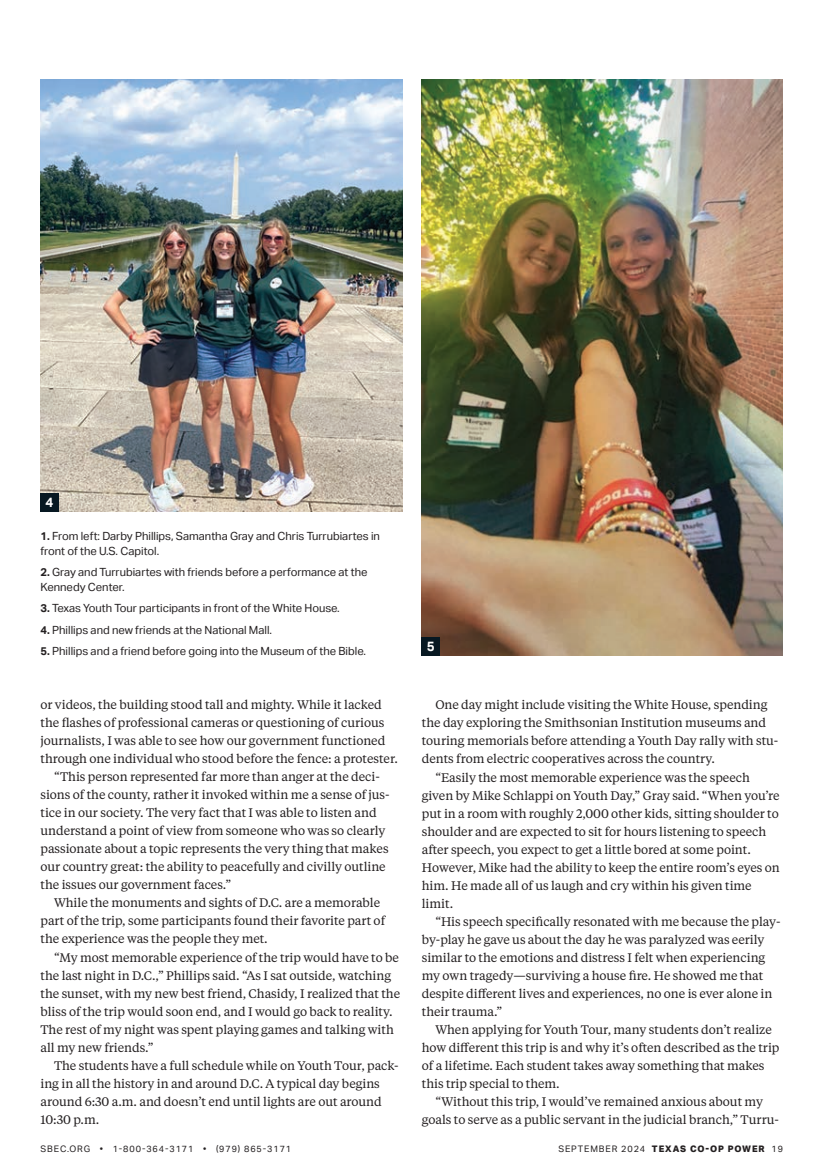
<style>
.page{position:relative;width:837px;height:1175px;background:#fff}
.page>*{position:absolute;margin:0;border:0;box-sizing:border-box;transform-origin:0 0}
.t1{font:700 13.5px "Aktiv Grotesk";color:#fff}
.t2{font:12.3px "Tiempos Text";letter-spacing:-.005em;color:#231f20}
.t3{font:11.25px/14.7px "Aktiv Grotesk";color:#231f20}
.t4{font:9px "Aktiv Grotesk";letter-spacing:.1em;color:#231f20}
.s1{font-weight:700}
.s2{font-weight:800}
</style>
<div class="page">
<img style="left:422px;top:79px;width:361px;height:576px">
<div style="left:422px;top:637px;width:18px;height:18px;background:#071822"></div>
<img style="left:40px;top:79px;width:363px;height:432px">
<div style="left:40px;top:493px;width:19px;height:18px;background:#071822"></div>
<p class="t1" style="left:46px;top:494px;width:9px">4</p>
<p class="t3" style="left:40px;top:529px;width:341px"><span class="s1">1.</span> From left: Darby Phillips, Samantha Gray and Chris Turrubiartes in front of the U.S. Capitol.</p>
<p class="t3" style="left:40px;top:565px;width:329px"><span class="s1">2.</span> Gray and Turrubiartes with friends before a performance at the<br>Kennedy Center.</p>
<p class="t3" style="left:40px;top:601px;width:301px"><span class="s1">3.</span> Texas Youth Tour participants in front of the White House.</p>
<p class="t3" style="left:40px;top:622px;width:233px"><span class="s1">4.</span> Phillips and new friends at the National Mall.</p>
<p class="t3" style="left:40px;top:644px;width:327px"><span class="s1">5.</span> Phillips and a friend before going into the Museum of the Bible.</p>
<p class="t2" style="left:40px;top:696px;width:343px">or videos, the building stood tall and mighty. While it lacked</p>
<p class="t2" style="left:40px;top:714px;width:345px">the flashes of professional cameras or questioning of curious</p>
<p class="t2" style="left:40px;top:732px;width:346px">journalists, I was able to see how our government functioned</p>
<p class="t2" style="left:40px;top:750px;width:359px">through one individual who stood before the fence: a protester.</p>
<p class="t2" style="left:54px;top:768px;width:327px">“This person represented far more than anger at the deci-</p>
<p class="t2" style="left:40px;top:786px;width:351px">sions of the county, rather it invoked within me a sense of jus-</p>
<p class="t2" style="left:40px;top:804px;width:338px">tice in our society. The very fact that I was able to listen and</p>
<p class="t2" style="left:40px;top:822px;width:347px">understand a point of view from someone who was so clearly</p>
<p class="t2" style="left:40px;top:840px;width:350px">passionate about a topic represents the very thing that makes</p>
<p class="t2" style="left:40px;top:858px;width:347px">our country great: the ability to peacefully and civilly outline</p>
<p class="t2" style="left:40px;top:876px;width:192px">the issues our government faces.”</p>
<p class="t2" style="left:54px;top:894px;width:328px">While the monuments and sights of D.C. are a memorable</p>
<p class="t2" style="left:40px;top:912px;width:346px">part of the trip, some participants found their favorite part of</p>
<p class="t2" style="left:40px;top:930px;width:229px">the experience was the people they met.</p>
<p class="t2" style="left:54px;top:948px;width:347px">“My most memorable experience of the trip would have to be</p>
<p class="t2" style="left:40px;top:966px;width:352px">the last night in D.C.,” Phillips said. “As I sat outside, watching</p>
<p class="t2" style="left:40px;top:984px;width:361px">the sunset, with my new best friend, Chasidy, I realized that the</p>
<p class="t2" style="left:40px;top:1002px;width:354px">bliss of the trip would soon end, and I would go back to reality.</p>
<p class="t2" style="left:40px;top:1021px;width:355px">The rest of my night was spent playing games and talking with</p>
<p class="t2" style="left:40px;top:1039px;width:115px">all my new friends.”</p>
<p class="t2" style="left:54px;top:1057px;width:346px">The students have a full schedule while on Youth Tour, pack-</p>
<p class="t2" style="left:40px;top:1075px;width:341px">ing in all the history in and around D.C. A typical day begins</p>
<p class="t2" style="left:40px;top:1093px;width:343px">around 6:30 a.m. and doesn’t end until lights are out around</p>
<p class="t2" style="left:40px;top:1111px;width:60px">10:30 p.m.</p>
<p class="t1" style="left:427px;top:638px;width:9px">5</p>
<p class="t2" style="left:435px;top:697px;width:334px">One day might include visiting the White House, spending</p>
<p class="t2" style="left:422px;top:715px;width:346px">the day exploring the Smithsonian Institution museums and</p>
<p class="t2" style="left:422px;top:733px;width:358px">touring memorials before attending a Youth Day rally with stu-</p>
<p class="t2" style="left:422px;top:751px;width:295px">dents from electric cooperatives across the country.</p>
<p class="t2" style="left:435px;top:769px;width:316px">“Easily the most memorable experience was the speech</p>
<p class="t2" style="left:422px;top:787px;width:359px">given by Mike Schlappi on Youth Day,” Gray said. “When you’re</p>
<p class="t2" style="left:422px;top:805px;width:358px">put in a room with roughly 2,000 other kids, sitting shoulder to</p>
<p class="t2" style="left:422px;top:823px;width:346px">shoulder and are expected to sit for hours listening to speech</p>
<p class="t2" style="left:422px;top:841px;width:331px">after speech, you expect to get a little bored at some point.</p>
<p class="t2" style="left:422px;top:859px;width:360px">However, Mike had the ability to keep the entire room’s eyes on</p>
<p class="t2" style="left:422px;top:877px;width:331px">him. He made all of us laugh and cry within his given time</p>
<p class="t2" style="left:422px;top:895px;width:33px">limit.</p>
<p class="t2" style="left:435px;top:913px;width:347px">“His speech specifically resonated with me because the play-</p>
<p class="t2" style="left:422px;top:931px;width:344px">by-play he gave us about the day he was paralyzed was eerily</p>
<p class="t2" style="left:422px;top:949px;width:345px">similar to the emotions and distress I felt when experiencing</p>
<p class="t2" style="left:422px;top:967px;width:343px">my own tragedy—surviving a house fire. He showed me that</p>
<p class="t2" style="left:422px;top:985px;width:352px">despite different lives and experiences, no one is ever alone in</p>
<p class="t2" style="left:422px;top:1003px;width:82px">their trauma.”</p>
<p class="t2" style="left:435px;top:1021px;width:338px">When applying for Youth Tour, many students don’t realize</p>
<p class="t2" style="left:422px;top:1039px;width:359px">how different this trip is and why it’s often described as the trip</p>
<p class="t2" style="left:422px;top:1057px;width:344px">of a lifetime. Each student takes away something that makes</p>
<p class="t2" style="left:422px;top:1075px;width:139px">this trip special to them.</p>
<p class="t2" style="left:435px;top:1093px;width:329px">“Without this trip, I would’ve remained anxious about my</p>
<p class="t2" style="left:422px;top:1111px;width:359px">goals to serve as a public servant in the judicial branch,” Turru-</p>
<p class="t4" style="left:40px;top:1143px;width:252px">SBEC.ORG • 1-800-364-3171 • (979) 865-3171</p>
<p class="t4" style="left:558px;top:1143px;width:226px">SEPTEMBER 2024 <span class="s2">TEXAS CO-OP POWER</span> 19</p>
</div>
